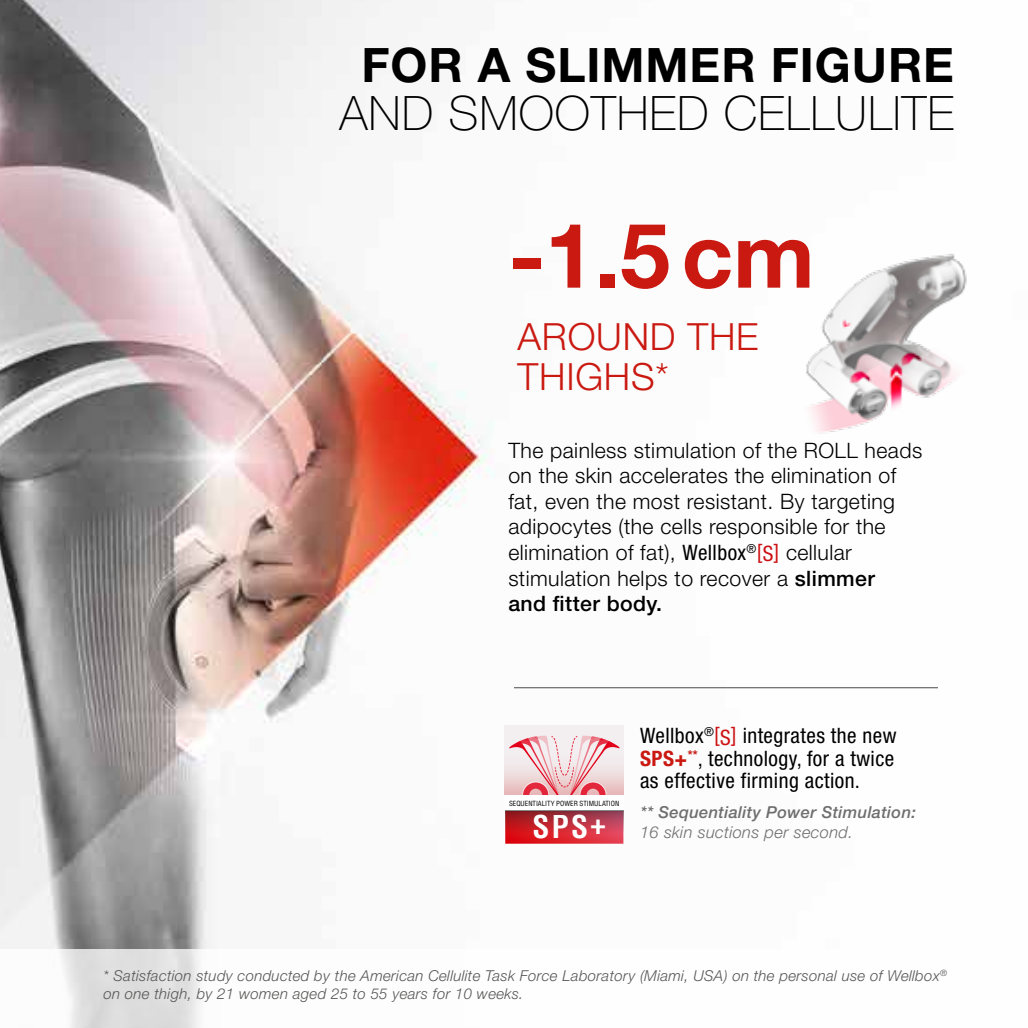
<style>
.page{position:relative;width:1028px;height:1028px;background:#fff}
.page>*{position:absolute;margin:0;border:0;box-sizing:border-box;transform-origin:0 0}
.t1{font:700 90px "Helvetica Neue LT Std";color:#ca1911}
.t2{font:100 47.5px "Helvetica Neue LT Std";letter-spacing:.02em;color:#000}
.t3{font:700 47.5px "Helvetica Neue LT Std";letter-spacing:.02em;color:#000}
.t4{font:300 37.5px/40px "Helvetica Neue LT Std";letter-spacing:.02em;color:#ca1911}
.t5{font:700 condensed 30.5px "Helvetica LT";color:#fff}
.t6{font:300 21.25px/25.5px "Helvetica Neue LT Std";letter-spacing:.02em;color:#000}
.t7{font:condensed 21.25px/22.5px "Helvetica Neue LT Std";letter-spacing:.02em;color:#000;text-align:justify}
.t8{font:italic 500 16.5px "Helvetica Neue LT Std";letter-spacing:.02em;color:#6e6e6e}
.t9{font:italic 300 16.5px "Helvetica Neue LT Std";letter-spacing:.02em;color:#6e6e6e}
.t10{font:italic 300 15px/18px "Helvetica Neue LT Std";letter-spacing:.02em;color:#565655}
.t11{font:condensed 7px "Helvetica LT";color:#000}
.s1{font-weight:400;font-stretch:condensed}
.s2{font-weight:400;font-stretch:condensed;color:#cd1013}
.s3{font-weight:500}
.s4{color:#cd1013}
.s5{font-weight:700;color:#ca1911}
</style>
<div class="page">
<img style="left:0;top:0;width:938px;height:949px">
<div style="left:505px;top:725px;width:118px;height:70px;background:#f3eff1"></div>
<div style="left:504px;top:795px;width:119px;height:14px;background:#fff"></div>
<svg style="left:505px;top:735px;width:118px;height:108px"></svg>
<hr style="left:514px;top:687px;width:424px;height:1px;background:#6e6e6e">
<img style="left:763px;top:242px;width:204px;height:219px">
<h2 class="t3" style="left:361px;top:36px;width:594px">FOR A SLIMMER FIGURE</h2>
<h2 class="t2" style="left:339px;top:85px;width:616px">AND SMOOTHED CELLULITE</h2>
<h1 class="t1" style="left:508px;top:200px;width:308px">-1.5cm</h1>
<h3 class="t4" style="left:517px;top:316px;width:242px">AROUND THE<br>THIGHS*</h3>
<p class="t6" style="left:508px;top:437px;width:415px">The painless stimulation of the ROLL heads on the skin accelerates the elimination of fat, even the most resistant. By targeting adipocytes (the cells responsible for the elimination of fat), <span class="s1">Wellbox</span><sup>®</sup><span class="s2">[S]</span> cellular stimulation helps to recover a <span class="s3">slimmer<br>and fitter body.</span></p>
<p class="t11" style="left:509px;top:799px;width:112px">SEQUENTIALITY POWER STIMULATION</p>
<h3 class="t5" style="left:532px;top:807px;width:75px">SPS+</h3>
<p class="t7" style="left:640px;top:724px;width:258px">Wellbox<sup>®</sup><span class="s4">[S]</span> integrates the new <span class="s5">SPS+</span><sup>**</sup>, technology, for a twice as effective firming action.</p>
<p class="t8" style="left:640px;top:802px;width:277px">** Sequentiality Power Stimulation:</p>
<p class="t9" style="left:640px;top:821px;width:214px">16 skin suctions per second.</p>
<p class="t10" style="left:103px;top:966px;width:845px">* Satisfaction study conducted by the American Cellulite Task Force Laboratory (Miami, USA) on the personal use of Wellbox<sup>® </sup>on one thigh, by 21 women aged 25 to 55 years for 10 weeks.</p>
</div>
